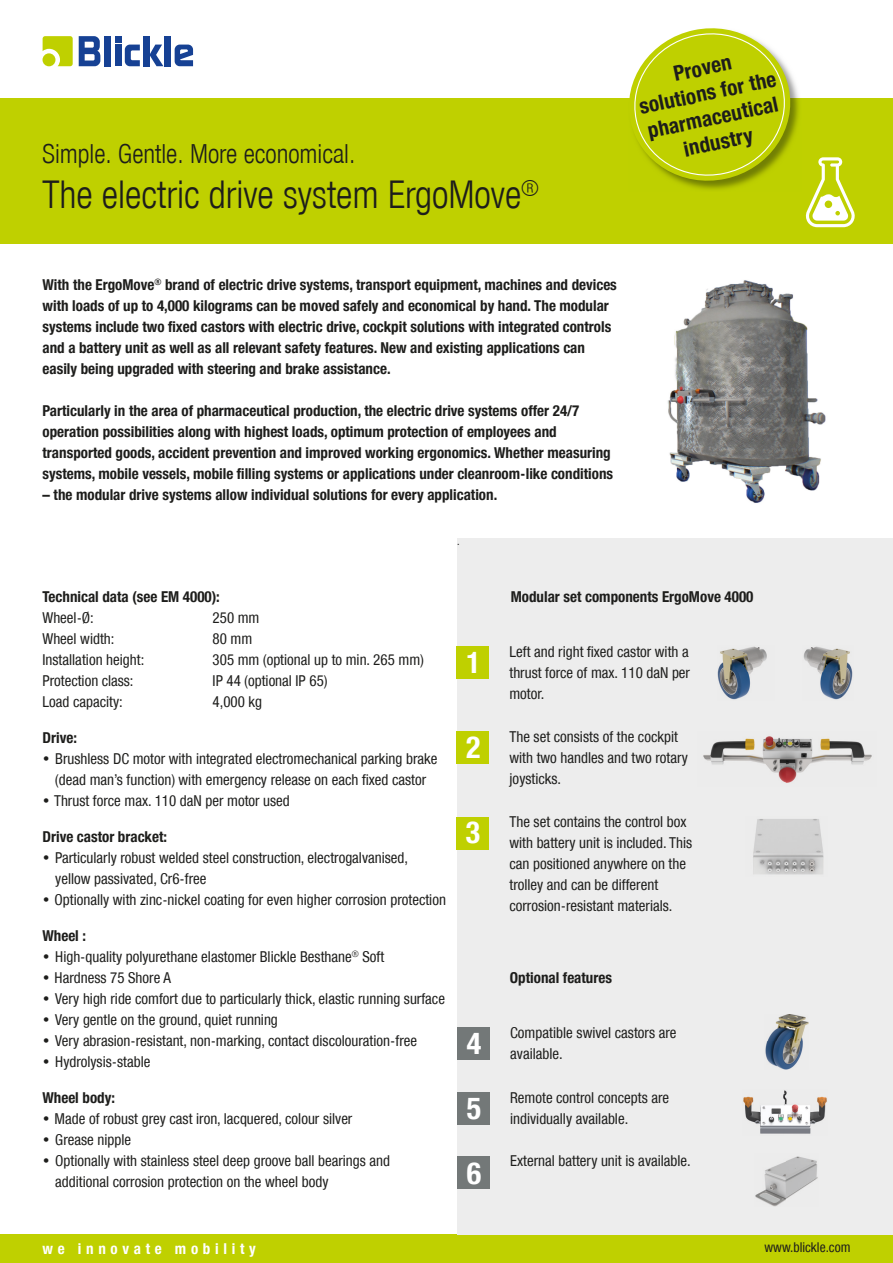
<style>
.page{position:relative;width:893px;height:1263px;background:#fff}
.page>*{position:absolute;margin:0;border:0;box-sizing:border-box;transform-origin:0 0}
.t1{font:300 38.25px "Blickle Sans Global";color:#1d1d1b}
.t2{font:700 30px "Blickle Sans Global";color:#fff}
.t3{font:300 26.25px "Blickle Sans Global";color:#1d1d1b}
.t4{font:700 21px/25.2px "Blickle Sans Global";color:#1d1d1b;text-align:center}
.t5{font:15px/21px "Blickle Sans Global";color:#1d1d1b}
.t6{font:700 15px/21px "Blickle Sans Global";color:#1d1d1b}
.t7{font:700 15px "Blickle Sans Global";letter-spacing:.315em;color:#fff}
.t8{font:13.5px "Blickle Sans Global";color:#1d1d1b}
.t9{font:10.5px "Blickle Sans Global";color:#1d1d1b}
</style>
<div class="page">
<div style="left:0;top:1235px;width:893px;height:28px;background:#bfd000"></div>
<svg style="left:43px;top:36px;width:30px;height:30px"></svg>
<div style="left:104px;top:36px;width:6px;height:30px;background:#164194"></div>
<svg style="left:150px;top:45px;width:13px;height:21px"></svg>
<svg style="left:115px;top:36px;width:25px;height:30px"></svg>
<div style="left:165px;top:36px;width:6px;height:30px;background:#164194"></div>
<div style="left:143px;top:36px;width:6px;height:30px;background:#164194"></div>
<svg style="left:175px;top:45px;width:18px;height:21px"></svg>
<svg style="left:79px;top:36px;width:21px;height:30px"></svg>
<div style="left:43px;top:53px;width:12px;height:13px;background:#bfd000;border-radius:50%"></div>
<div style="left:457px;top:538px;width:436px;height:697px;background:#ededed"></div>
<div style="left:456px;top:646px;width:33px;height:33px;background:#bfd000"></div>
<div style="left:456px;top:731px;width:33px;height:33px;background:#bfd000"></div>
<div style="left:456px;top:817px;width:32px;height:33px;background:#bfd000"></div>
<img style="left:753px;top:819px;width:71px;height:56px">
<div style="left:0;top:98px;width:893px;height:145px;background:#bfd000"></div>
<div style="left:457px;top:1027px;width:33px;height:33px;background:#737878"></div>
<img style="left:765px;top:1014px;width:44px;height:55px">
<img style="left:667px;top:280px;width:159px;height:223px">
<svg style="left:629px;top:28px;width:168px;height:160px"></svg>
<img style="left:703px;top:736px;width:169px;height:47px">
<div style="left:457px;top:1092px;width:33px;height:33px;background:#737878"></div>
<svg style="left:805px;top:157px;width:50px;height:70px"></svg>
<img style="left:803px;top:646px;width:50px;height:54px">
<img style="left:717px;top:646px;width:50px;height:54px">
<img style="left:743px;top:1090px;width:84px;height:44px">
<div style="left:457px;top:1155px;width:33px;height:33px;background:#737878"></div>
<img style="left:755px;top:1156px;width:63px;height:51px">
<h3 class="t3" style="left:43px;top:138px;width:314px">Simple. Gentle. More economical.</h3>
<h1 class="t1" style="left:43px;top:173px;width:498px">The electric drive system ErgoMove<sup>®</sup></h1>
<h3 class="t4" style="left:632px;top:70px;width:141px;rotate:-12deg">Proven solutions for the pharmaceutical industry</h3>
<p class="t6" style="left:43px;top:274px;width:576px">With the ErgoMove<sup>®</sup> brand of electric drive systems, transport equipment, machines and devices with loads of up to 4,000 kilograms can be moved safely and economical by hand. The modular systems include two fixed castors with electric drive, cockpit solutions with integrated controls and a battery unit as well as all relevant safety features. New and existing applications can easily being upgraded with steering and brake assistance.</p>
<p class="t6" style="left:43px;top:400px;width:572px">Particularly in the area of pharmaceutical production, the electric drive systems offer 24/7 operation possibilities along with highest loads, optimum protection of employees and transported goods, accident prevention and improved working ergonomics. Whether measuring systems, mobile vessels, mobile filling systems or applications under cleanroom-like conditions</p>
<p class="t6" style="left:43px;top:484px;width:456px">– the modular drive systems allow individual solutions for every application.</p>
<p class="t9" style="left:457px;top:536px;width:4px">.</p>
<p class="t6" style="left:43px;top:587px;width:179px">Technical data (see EM 4000):</p>
<p class="t5" style="left:43px;top:608px;width:53px">Wheel-Ø:</p>
<p class="t5" style="left:213px;top:608px;width:48px">250 mm</p>
<p class="t5" style="left:43px;top:629px;width:73px">Wheel width:</p>
<p class="t5" style="left:213px;top:629px;width:41px">80 mm</p>
<p class="t5" style="left:43px;top:650px;width:103px">Installation height:</p>
<p class="t5" style="left:213px;top:650px;width:213px">305 mm (optional up to min. 265 mm)</p>
<p class="t5" style="left:43px;top:671px;width:93px">Protection class:</p>
<p class="t5" style="left:213px;top:671px;width:116px">IP 44 (optional IP 65)</p>
<p class="t5" style="left:43px;top:692px;width:82px">Load capacity:</p>
<p class="t5" style="left:213px;top:692px;width:51px">4,000 kg</p>
<p class="t6" style="left:43px;top:728px;width:36px">Drive:</p>
<p class="t5" style="left:43px;top:749px;width:396px;text-align:center">• Brushless DC motor with integrated electromechanical parking brake (dead man’s function) with emergency release on each fixed castor</p>
<p class="t5" style="left:43px;top:791px;width:249px">• Thrust force max. 110 daN per motor used</p>
<p class="t6" style="left:43px;top:827px;width:126px">Drive castor bracket:</p>
<p class="t5" style="left:55px;top:848px;width:354px;text-indent:-13px">• Particularly robust welded steel construction, electrogalvanised, yellow passivated, Cr6-free</p>
<p class="t5" style="left:43px;top:890px;width:405px">• Optionally with zinc-nickel coating for even higher corrosion protection</p>
<p class="t6" style="left:43px;top:926px;width:45px">Wheel :</p>
<p class="t5" style="left:43px;top:947px;width:343px">• High-quality polyurethane elastomer Blickle Besthane<sup>®</sup> Soft</p>
<p class="t5" style="left:43px;top:968px;width:130px">• Hardness 75 Shore A</p>
<p class="t5" style="left:43px;top:989px;width:404px">• Very high ride comfort due to particularly thick, elastic running surface</p>
<p class="t5" style="left:43px;top:1010px;width:237px">• Very gentle on the ground, quiet running</p>
<p class="t5" style="left:43px;top:1031px;width:376px">• Very abrasion-resistant, non-marking, contact discolouration-free</p>
<p class="t5" style="left:43px;top:1052px;width:109px">• Hydrolysis-stable</p>
<p class="t6" style="left:43px;top:1088px;width:74px">Wheel body:</p>
<p class="t5" style="left:43px;top:1109px;width:311px">• Made of robust grey cast iron, lacquered, colour silver</p>
<p class="t5" style="left:43px;top:1130px;width:90px">• Grease nipple</p>
<p class="t5" style="left:55px;top:1151px;width:336px;text-indent:-13px">• Optionally with stainless steel deep groove ball bearings and additional corrosion protection on the wheel body</p>
<p class="t6" style="left:511px;top:587px;width:244px">Modular set components ErgoMove 4000</p>
<h2 class="t2" style="left:466px;top:645px;width:16px">1</h2>
<p class="t5" style="left:509px;top:641px;width:182px;text-align:justify">Left and right fixed castor with a thrust force of max. 110 daN per motor.</p>
<h2 class="t2" style="left:466px;top:730px;width:16px">2</h2>
<p class="t5" style="left:509px;top:726px;width:180px">The set consists of the cockpit with two handles and two rotary joysticks.</p>
<h2 class="t2" style="left:466px;top:815px;width:16px">3</h2>
<h2 class="t2" style="left:467px;top:1026px;width:16px">4</h2>
<p class="t5" style="left:509px;top:812px;width:184px">The set contains the control box with battery unit is included. This can positioned anywhere on the trolley and can be different corrosion-resistant materials.</p>
<p class="t6" style="left:510px;top:967px;width:104px">Optional features</p>
<p class="t5" style="left:510px;top:1022px;width:168px">Compatible swivel castors are available.</p>
<h2 class="t2" style="left:467px;top:1091px;width:16px">5</h2>
<p class="t5" style="left:510px;top:1087px;width:161px">Remote control concepts are individually available.</p>
<h2 class="t2" style="left:467px;top:1156px;width:16px">6</h2>
<p class="t5" style="left:510px;top:1150px;width:182px">External battery unit is available.</p>
<p class="t7" style="left:43px;top:1240px;width:215px">we innovate mobility</p>
<p class="t8" style="left:764px;top:1240px;width:87px">www.blickle.com</p>
</div>
